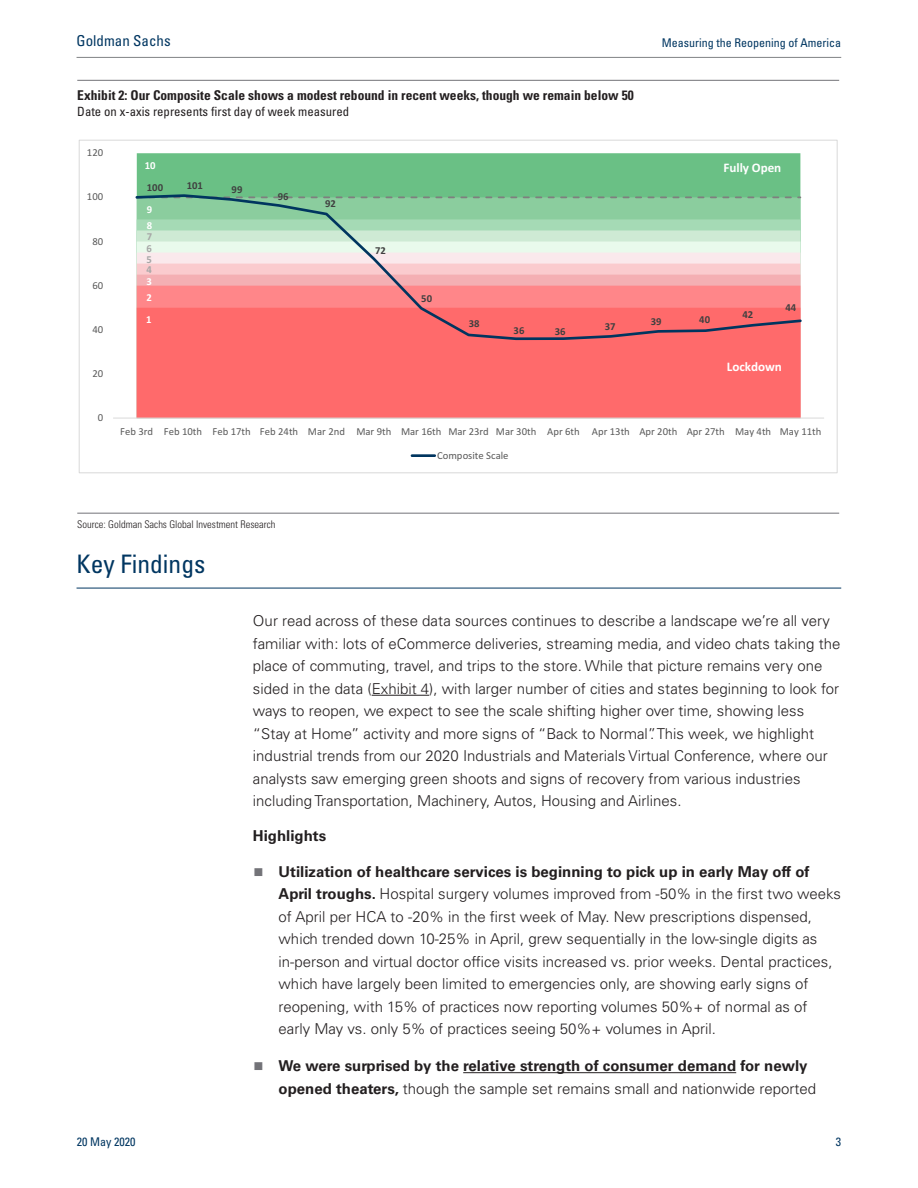
<style>
.page{position:relative;width:918px;height:1188px;background:#fff}
.page>*{position:absolute;margin:0;border:0;box-sizing:border-box;transform-origin:0 0}
.t1{font:condensed 25.5px "Univers LT Std";color:#003661}
.t2{font:300 15px/22.5px "Univers LT Std";color:#231f20}
.t3{font:700 15px/22.5px "Univers LT Std";color:#231f20}
.t4{font:condensed 15px "Univers LT Std";color:#003661}
.t5{font:700 condensed 13.5px "Univers LT Std";color:#231f20}
.t6{font:700 13.05px "Calibri";color:#fff}
.t7{font:condensed 12.75px "Univers LT Std";color:#231f20}
.t8{font:condensed 12px "Univers LT Std";color:#003661}
.t9{font:10.65px "Calibri";color:#595959}
.t10{font:700 10.65px "Calibri";color:#404040}
.t11{font:700 10.65px/22px "Calibri";color:#fff}
.t12{font:700 10.65px "Calibri";color:#a6a6a6}
.t13{font:300 condensed 10.5px "Univers LT Std";color:#231f20}
.s1{color:#737378}
.s2{font-weight:700}
.s3{font-weight:300}
</style>
<div class="page">
<hr style="left:77px;top:588px;width:764px;height:1px;background:#003661">
<hr style="left:372px;top:695px;width:57px;height:1px;background:#231f20">
<hr style="left:463px;top:1072px;width:273px;height:1px;background:#231f20">
<hr style="left:77px;top:80px;width:762px;height:1px;background:#737378">
<div style="left:137px;top:153px;width:663px;height:40px;background:#6ac085"></div>
<div style="left:137px;top:341px;width:663px;height:77px;background:#ff6a6b"></div>
<hr style="left:113px;top:418px;width:711px;height:1px;background:#d9d9d9">
<svg style="left:135px;top:193px;width:667px;height:148px;background:#d7b0a4"></svg>
<hr style="left:412px;top:454px;width:23px;height:3px;background:#00355f">
<hr style="left:77px;top:513px;width:762px;height:1px;background:#737378">
<hr style="left:77px;top:57px;width:764px;height:1px;background:#808285">
<p class="t4" style="left:77px;top:35px;width:96px">Goldman Sachs</p>
<p class="t8" style="left:662px;top:39px;width:181px">Measuring the Reopening of America</p>
<p class="t5" style="left:77px;top:90px;width:558px">Exhibit 2: Our Composite Scale shows a modest rebound in recent weeks, though we remain below 50</p>
<p class="t7" style="left:77px;top:107px;width:273px">Date on x-axis represents first day of week measured</p>
<p class="t9" style="left:87px;top:149px;width:18px">120</p>
<p class="t9" style="left:87px;top:193px;width:18px">100</p>
<p class="t9" style="left:92px;top:237px;width:12px">80</p>
<p class="t9" style="left:92px;top:282px;width:12px">60</p>
<p class="t9" style="left:92px;top:326px;width:12px">40</p>
<p class="t9" style="left:92px;top:370px;width:12px">20</p>
<p class="t9" style="left:98px;top:414px;width:7px">0</p>
<p class="t11" style="left:145px;top:155px;width:12px">10</p>
<p class="t10" style="left:147px;top:183px;width:18px">100</p>
<p class="t10" style="left:187px;top:182px;width:18px">101</p>
<p class="t11" style="left:147px;top:199px;width:7px">9</p>
<p class="t11" style="left:147px;top:215px;width:7px">8</p>
<p class="t12" style="left:147px;top:233px;width:7px">7</p>
<p class="t12" style="left:147px;top:244px;width:7px">6</p>
<p class="t12" style="left:146px;top:256px;width:7px">5</p>
<p class="t12" style="left:146px;top:266px;width:7px">4</p>
<p class="t11" style="left:147px;top:271px;width:7px">3</p>
<p class="t11" style="left:146px;top:287px;width:7px">2<br>1</p>
<p class="t10" style="left:232px;top:186px;width:12px">99</p>
<p class="t10" style="left:278px;top:193px;width:12px">96</p>
<p class="t10" style="left:325px;top:200px;width:12px">92</p>
<p class="t10" style="left:375px;top:247px;width:12px">72</p>
<p class="t10" style="left:421px;top:294px;width:12px">50</p>
<p class="t10" style="left:469px;top:320px;width:12px">38</p>
<p class="t10" style="left:514px;top:327px;width:12px">36</p>
<p class="t10" style="left:555px;top:328px;width:12px">36</p>
<p class="t6" style="left:723px;top:163px;width:59px">Fully Open</p>
<p class="t10" style="left:605px;top:323px;width:12px">37</p>
<p class="t10" style="left:651px;top:318px;width:12px">39</p>
<p class="t10" style="left:699px;top:316px;width:12px">40</p>
<p class="t10" style="left:743px;top:311px;width:12px">42</p>
<p class="t10" style="left:786px;top:303px;width:12px">44</p>
<p class="t6" style="left:727px;top:362px;width:57px">Lockdown</p>
<p class="t9" style="left:120px;top:428px;width:703px">Feb 3rd Feb 10th Feb 17th Feb 24th Mar 2nd Mar 9th Mar 16th Mar 23rd Mar 30th Apr 6th Apr 13th Apr 20th Apr 27th May 4th May 11th</p>
<p class="t9" style="left:437px;top:452px;width:73px">Composite Scale</p>
<p class="t13" style="left:77px;top:521px;width:200px">Source: Goldman Sachs Global Investment Research</p>
<p class="t1" style="left:77px;top:555px;width:130px">Key Findings</p>
<p class="t2" style="left:253px;top:611px;width:589px">Our read across of these data sources continues to describe a landscape we’re all very familiar with: lots of eCommerce deliveries, streaming media, and video chats taking the place of commuting, travel, and trips to the store. While that picture remains very one sided in the data (Exhibit 4), with larger number of cities and states beginning to look for ways to reopen, we expect to see the scale shifting higher over time, showing less “Stay at Home” activity and more signs of “Back to Normal”. This week, we highlight industrial trends from our 2020 Industrials and Materials Virtual Conference, where our analysts saw emerging green shoots and signs of recovery from various industries including Transportation, Machinery, Autos, Housing and Airlines.</p>
<p class="t3" style="left:253px;top:826px;width:75px">Highlights</p>
<p class="t2" style="left:279px;top:861px;width:564px;text-indent:-25px"><span class="s1">■</span> <span class="s2">Utilization of healthcare services is beginning to pick up in early May off of April troughs.</span> Hospital surgery volumes improved from -50% in the first two weeks of April per HCA to -20% in the first week of May. New prescriptions dispensed, which trended down 10-25% in April, grew sequentially in the low-single digits as in-person and virtual doctor office visits increased vs. prior weeks. Dental practices, which have largely been limited to emergencies only, are showing early signs of reopening, with 15% of practices now reporting volumes 50%+ of normal as of early May vs. only 5% of practices seeing 50%+ volumes in April.</p>
<p class="t3" style="left:279px;top:1056px;width:539px;text-indent:-25px"><span class="s1">■</span> We were surprised by the relative strength of consumer demand for newly opened theaters, <span class="s3">though the sample set remains small and nationwide reported</span></p>
<p class="t8" style="left:77px;top:1137px;width:60px">20 May 2020</p>
<p class="t8" style="left:836px;top:1137px;width:7px">3</p>
</div>
